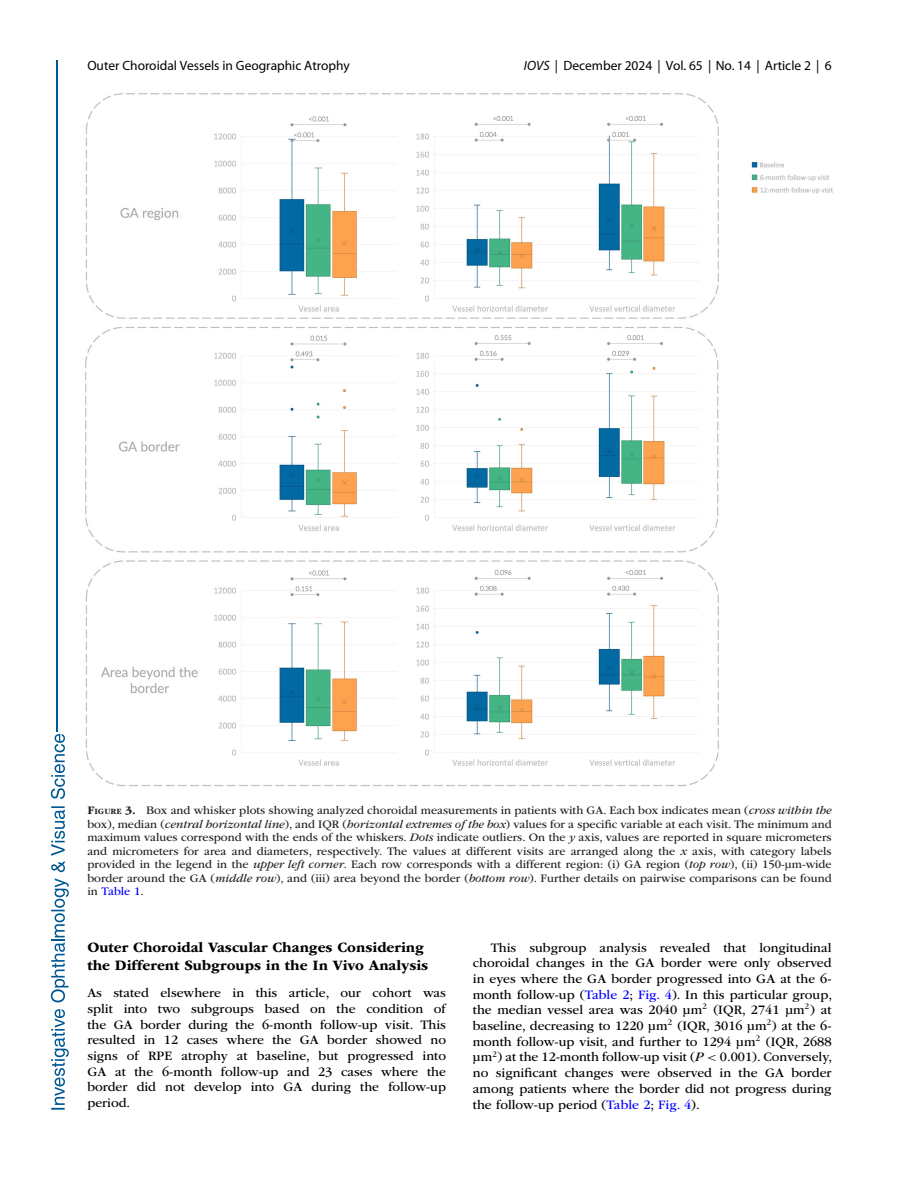
<style>
.page{position:relative;width:918px;height:1188px;background:#fff}
.page>*{position:absolute;margin:0;border:0;box-sizing:border-box;transform-origin:0 0}
.t1{font:700 15px/18px "ITC Garamond Std";color:#000}
.t2{font:13.5px/15.8px "ITC Garamond Std";color:#000;text-align:justify}
.t3{font:13.5px "Myriad Pro";color:#000}
.t4{font:12px/13.5px "ITC Garamond Std";color:#231f20;text-align:justify}
.s1{font-style:italic}
.s2{font-weight:700}
.s3{font-weight:700;font-size:8.4px}
.s4{color:#00f}
.s5{font-family:"RMTMI"}
</style>
<div class="page">
<hr style="left:57px;top:60px;width:1px;height:672px;background:#005892">
<svg style="left:51px;top:734px;width:18px;height:376px"></svg>
<img style="left:86px;top:93px;width:747px;height:693px">
<p class="t3" style="left:87px;top:60px;width:264px">Outer Choroidal Vessels in Geographic Atrophy</p>
<p class="t3" style="left:524px;top:60px;width:309px"><span class="s1">IOVS</span> | December 2024 | Vol. 65 | No. 14 | Article 2 | 6</p>
<p class="t4" style="left:87px;top:805px;width:746px"><span class="s2">F</span><span class="s3">IGURE</span> <span class="s2">3.</span> Box and whisker plots showing analyzed choroidal measurements in patients with GA. Each box indicates mean (<span class="s1">cross within the </span>box), median (<span class="s1">central horizontal line</span>), and IQR (<span class="s1">horizontal extremes of the box</span>) values for a specific variable at each visit. The minimum and maximum values correspond with the ends of the whiskers. <span class="s1">Dots</span> indicate outliers. On the <span class="s1">y</span> axis, values are reported in square micrometers and micrometers for area and diameters, respectively. The values at different visits are arranged along the <span class="s1">x</span> axis, with category labels provided in the legend in the <span class="s1">upper left corner</span>. Each row corresponds with a different region: (i) GA region (<span class="s1">top row</span>), (ii) 150-μm-wide border around the GA (<span class="s1">middle row</span>), and (iii) area beyond the border (<span class="s1">bottom row</span>). Further details on pairwise comparisons can be found in <span class="s4">Table 1</span>.</p>
<p class="t1" style="left:87px;top:939px;width:342px">Outer Choroidal Vascular Changes Considering the Different Subgroups in the In Vivo Analysis</p>
<p class="t2" style="left:87px;top:986px;width:360px">As stated elsewhere in this article, our cohort was split into two subgroups based on the condition of the GA border during the 6-month follow-up visit. This resulted in 12 cases where the GA border showed no signs of RPE atrophy at baseline, but progressed into GA at the 6-month follow-up and 23 cases where the border did not develop into GA during the follow-up period.</p>
<p class="t2" style="left:473px;top:941px;width:361px;text-indent:18px">This subgroup analysis revealed that longitudinal choroidal changes in the GA border were only observed in eyes where the GA border progressed into GA at the 6- month follow-up (<span class="s4">Table 2</span>; <span class="s4">Fig. 4</span>). In this particular group, the median vessel area was 2040 μm<sup>2</sup> (IQR, 2741 μm<sup>2</sup>) at baseline, decreasing to 1220 μm<sup>2</sup> (IQR, 3016 μm<sup>2</sup>) at the 6- month follow-up visit, and further to 1294 μm<sup>2</sup> (IQR, 2688 μm<sup>2</sup>) at the 12-month follow-up visit (<span class="s1">P</span> <span class="s5">&lt;</span> 0.001). Conversely, no significant changes were observed in the GA border among patients where the border did not progress during the follow-up period (<span class="s4">Table 2</span>; <span class="s4">Fig. 4</span>).</p>
</div>
